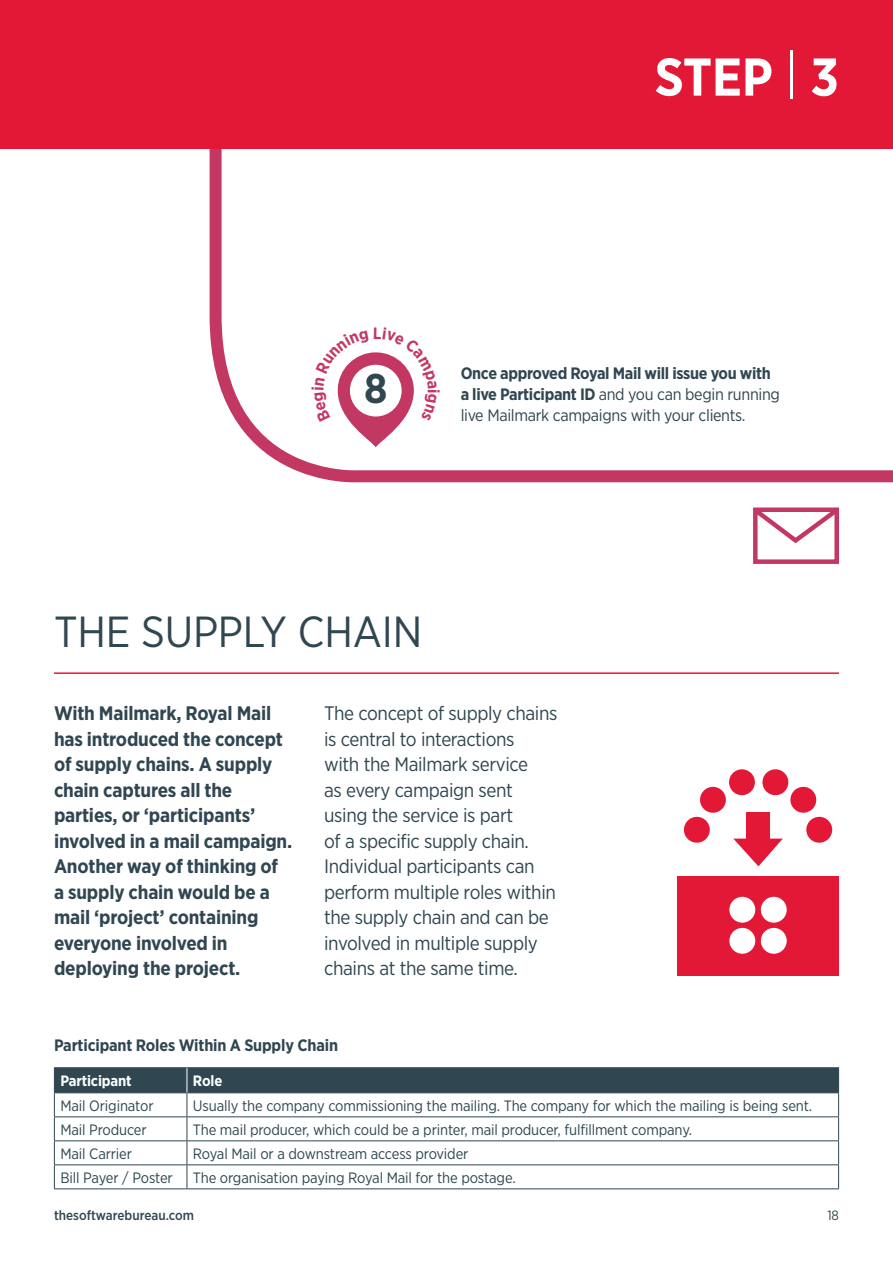
<style>
.page{position:relative;width:893px;height:1263px;background:#fff}
.page>*{position:absolute;margin:0;border:0;box-sizing:border-box;transform-origin:0 0}
.t1{font:700 53.1px "Gotham Narrow";color:#fff}
.t2{font:43.5px "Gotham Narrow";letter-spacing:-.005em;color:#304651}
.t3{font:700 41.4px "Gotham Narrow";color:#304651}
.t4{font:19.5px/25.5px "Gotham Narrow";letter-spacing:-.02em;color:#304651}
.t5{font:700 19.5px/25.5px "Gotham Narrow";letter-spacing:-.01em;color:#304651}
.t6{font:16.5px/21px "Gotham Narrow";letter-spacing:-.02em;color:#304651}
.t7{font:700 16.5px "Gotham Narrow";letter-spacing:-.01em;color:#304651}
.t8{font:700 16.5px "Gotham Narrow";color:#c33862}
.t9{font:15px "Gotham Narrow";letter-spacing:-.01em;color:#304651}
.t10{font:700 15px "Gotham Narrow";letter-spacing:-.01em;color:#fff}
.t11{font:500 13.5px "Gotham Narrow";color:#304651}
.t12{font:13.5px "Gotham Narrow";color:#304651}
.s1{font-weight:300}
.s2{font-weight:700}
</style>
<div class="page">
<svg style="left:209px;top:149px;width:684px;height:334px"></svg>
<div style="left:0;top:0;width:893px;height:149px;background:#e31837"></div>
<div style="left:753px;top:507px;width:86px;height:57px;border:4px solid #c33862"></div>
<svg style="left:753px;top:507px;width:86px;height:39px"></svg>
<hr style="left:54px;top:672px;width:785px;height:2px;background:#e31837">
<hr style="left:54px;top:1188px;width:133px;height:1px;background:#304651">
<hr style="left:187px;top:1188px;width:652px;height:1px;background:#304651">
<hr style="left:187px;top:1067px;width:652px;height:1px;background:#304651">
<hr style="left:54px;top:1067px;width:133px;height:1px;background:#304651">
<svg style="left:54px;top:1068px;width:785px;height:120px"></svg>
<div style="left:684px;top:817px;width:26px;height:26px;background:#e31837;border-radius:50%"></div>
<div style="left:806px;top:817px;width:26px;height:26px;background:#e31837;border-radius:50%"></div>
<div style="left:700px;top:787px;width:26px;height:26px;background:#e31837;border-radius:50%"></div>
<div style="left:790px;top:787px;width:26px;height:26px;background:#e31837;border-radius:50%"></div>
<div style="left:762px;top:769px;width:26px;height:26px;background:#e31837;border-radius:50%"></div>
<div style="left:729px;top:769px;width:26px;height:26px;background:#e31837;border-radius:50%"></div>
<div style="left:677px;top:876px;width:162px;height:99px;background:#e31837"></div>
<div style="left:729px;top:897px;width:26px;height:26px;background:#fff;border-radius:50%"></div>
<div style="left:729px;top:928px;width:26px;height:26px;background:#fff;border-radius:50%"></div>
<div style="left:761px;top:897px;width:26px;height:26px;background:#fff;border-radius:50%"></div>
<div style="left:761px;top:928px;width:26px;height:26px;background:#fff;border-radius:50%"></div>
<div style="left:746px;top:812px;width:24px;height:33px;background:#e31837"></div>
<svg style="left:733px;top:838px;width:50px;height:28px"></svg>
<svg style="left:311px;top:327px;width:126px;height:120px"></svg>
<h1 class="t1" style="left:655px;top:43px;width:186px">STEP <span class="s1">|</span> 3</h1>
<h3 class="t3" style="left:364px;top:362px;width:25px">8</h3>
<p class="t8" style="left:444px;top:389px;width:6px;rotate:90deg">i</p>
<p class="t6" style="left:461px;top:362px;width:321px"><span class="s2">Once approved Royal Mail will issue you with a live Participant ID</span> and you can begin running live Mailmark campaigns with your clients.</p>
<h2 class="t2" style="left:54px;top:605px;width:370px">THE SUPPLY CHAIN</h2>
<p class="t5" style="left:54px;top:700px;width:240px">With Mailmark, Royal Mail has introduced the concept of supply chains. A supply chain captures all the parties, or ‘participants’ involved in a mail campaign.<br>Another way of thinking of a supply chain would be a mail ‘project’ containing everyone involved in deploying the project.</p>
<p class="t4" style="left:324px;top:700px;width:235px">The concept of supply chains is central to interactions<br>with the Mailmark service<br>as every campaign sent using the service is part<br>of a specific supply chain.<br>Individual participants can perform multiple roles within the supply chain and can be involved in multiple supply chains at the same time.</p>
<p class="t7" style="left:54px;top:1034px;width:286px">Participant Roles Within A Supply Chain</p>
<p class="t10" style="left:60px;top:1071px;width:73px">Participant</p>
<p class="t10" style="left:193px;top:1071px;width:31px">Role</p>
<p class="t9" style="left:60px;top:1096px;width:95px">Mail Originator</p>
<p class="t9" style="left:193px;top:1096px;width:621px">Usually the company commissioning the mailing. The company for which the mailing is being sent.</p>
<p class="t9" style="left:60px;top:1120px;width:88px">Mail Producer</p>
<p class="t9" style="left:193px;top:1120px;width:501px">The mail producer, which could be a printer, mail producer, fulfillment company.</p>
<p class="t9" style="left:60px;top:1144px;width:73px">Mail Carrier</p>
<p class="t9" style="left:193px;top:1144px;width:277px">Royal Mail or a downstream access provider</p>
<p class="t9" style="left:60px;top:1168px;width:114px">Bill Payer / Poster</p>
<p class="t9" style="left:193px;top:1168px;width:324px">The organisation paying Royal Mail for the postage.</p>
<p class="t11" style="left:54px;top:1206px;width:142px">thesoftwarebureau.com</p>
<p class="t12" style="left:827px;top:1207px;width:13px">18</p>
</div>
